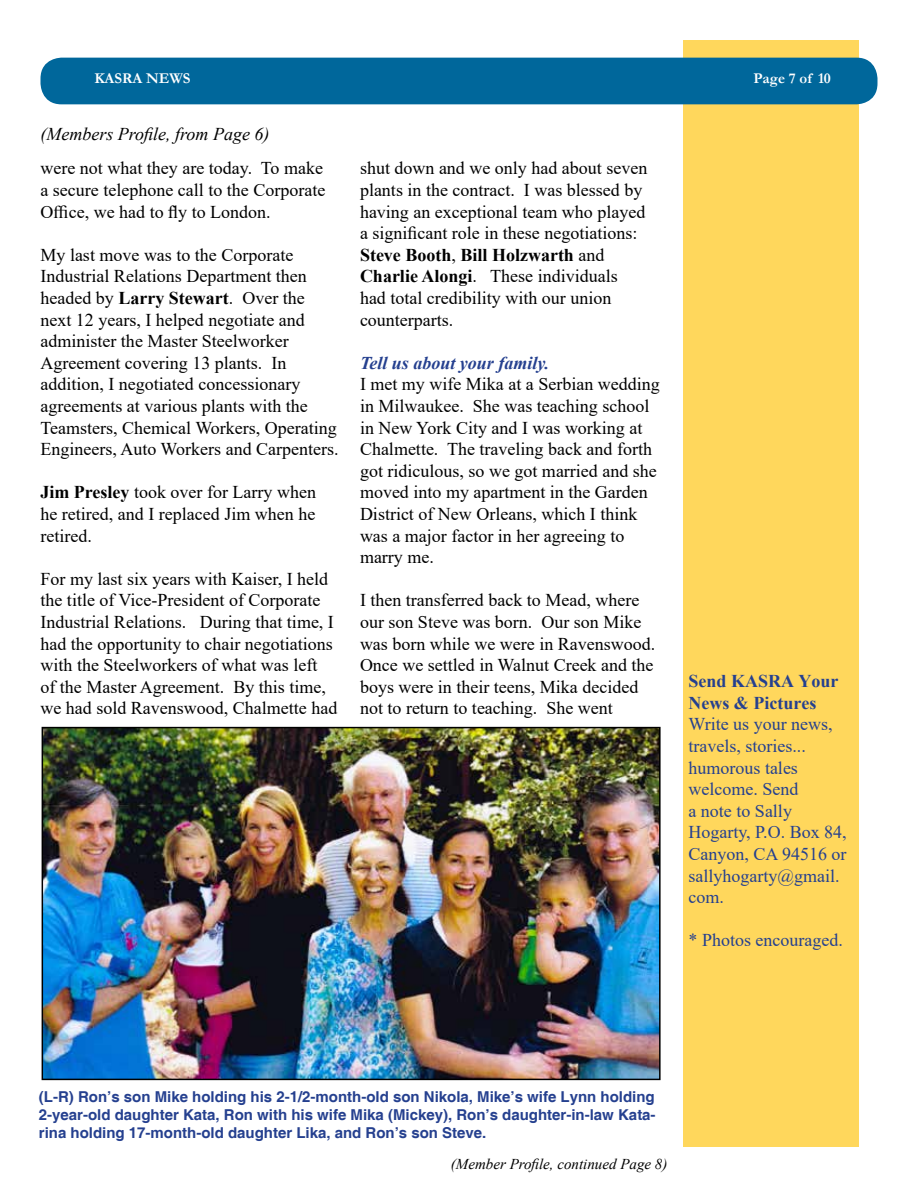
<style>
.page{position:relative;width:918px;height:1188px;background:#fff}
.page>*{position:absolute;margin:0;border:0;box-sizing:border-box;transform-origin:0 0}
.t1{font:18px/21.6px "Times New Roman";color:#000}
.t2{font:18px/21.6px "Times New Roman";color:#25408f}
.t3{font:700 18px/21.6px "Times New Roman";color:#25408f}
.t4{font:italic 18px "Times New Roman";color:#000}
.t5{font:italic 700 18px "Times New Roman";color:#25408f}
.t6{font:700 15px/18px "Helvetica";color:#25408f;text-align:justify}
.t7{font:italic 15px "Times New Roman";color:#000}
.t8{font:700 15px "Garamond";color:#fff}
.s1{font-weight:700}
</style>
<div class="page">
<div style="left:684px;top:40px;width:175px;height:1108px;background:#ffd75c"></div>
<div style="left:40px;top:58px;width:838px;height:46px;background:#00679b;border-radius:21px"></div>
<img style="left:45px;top:730px;width:613px;height:347px">
<div style="left:42px;top:727px;width:619px;height:353px;border:2px solid #000"></div>
<p class="t8" style="left:94px;top:68px;width:98px">KASRA NEWS</p>
<p class="t8" style="left:754px;top:68px;width:79px">Page 7 of 10</p>
<p class="t4" style="left:40px;top:121px;width:231px">(Members Profile, from Page 6)</p>
<p class="t1" style="left:40px;top:157px;width:286px">were not what they are today. To make a secure telephone call to the Corporate<br>Office, we had to fly to London.</p>
<p class="t1" style="left:40px;top:243px;width:300px">My last move was to the Corporate Industrial Relations Department then headed by <span class="s1">Larry Stewart</span>. Over the next 12 years, I helped negotiate and administer the Master Steelworker Agreement covering 13 plants. In addition, I negotiated concessionary agreements at various plants with the Teamsters, Chemical Workers, Operating Engineers, Auto Workers and Carpenters.</p>
<p class="t1" style="left:40px;top:481px;width:277px;text-align:justify"><span class="s1">Jim Presley</span> took over for Larry when he retired, and I replaced Jim when he retired.</p>
<p class="t1" style="left:40px;top:567px;width:298px">For my last six years with Kaiser, I held the title of Vice-President of Corporate Industrial Relations. During that time, I had the opportunity to chair negotiations with the Steelworkers of what was left<br>of the Master Agreement. By this time, we had sold Ravenswood, Chalmette had</p>
<p class="t1" style="left:360px;top:157px;width:289px">shut down and we only had about seven plants in the contract. I was blessed by having an exceptional team who played a significant role in these negotiations:<br><span class="s1">Steve Booth</span>, <span class="s1">Bill Holzwarth</span> and <span class="s1">Charlie Alongi</span>. These individuals had total credibility with our union counterparts.</p>
<p class="t5" style="left:360px;top:350px;width:191px">Tell us about your family.</p>
<p class="t1" style="left:360px;top:373px;width:301px">I met my wife Mika at a Serbian wedding in Milwaukee. She was teaching school in New York City and I was working at Chalmette. The traveling back and forth got ridiculous, so we got married and she moved into my apartment in the Garden District of New Orleans, which I think was a major factor in her agreeing to marry me.</p>
<p class="t1" style="left:360px;top:589px;width:297px">I then transferred back to Mead, where our son Steve was born. Our son Mike was born while we were in Ravenswood.<br>Once we settled in Walnut Creek and the boys were in their teens, Mika decided not to return to teaching. She went</p>
<p class="t3" style="left:688px;top:670px;width:152px">Send KASRA Your<br>News &amp; Pictures</p>
<p class="t2" style="left:688px;top:713px;width:160px">Write us your news, travels, stories... humorous tales welcome. Send<br>a note to Sally<br>Hogarty, P.O. Box 84,<br>Canyon, CA 94516 or sallyhogarty@gmail. com.</p>
<p class="t2" style="left:688px;top:929px;width:156px">* Photos encouraged.</p>
<p class="t6" style="left:39px;top:1089px;width:618px">(L-R) Ron’s son Mike holding his 2-1/2-month-old son Nikola, Mike’s wife Lynn holding 2-year-old daughter Kata, Ron with his wife Mika (Mickey), Ron’s daughter-in-law Kata&shy;rina holding 17-month-old daughter Lika, and Ron’s son Steve.</p>
<p class="t7" style="left:451px;top:1154px;width:218px">(Member Profile, continued Page 8)</p>
</div>
